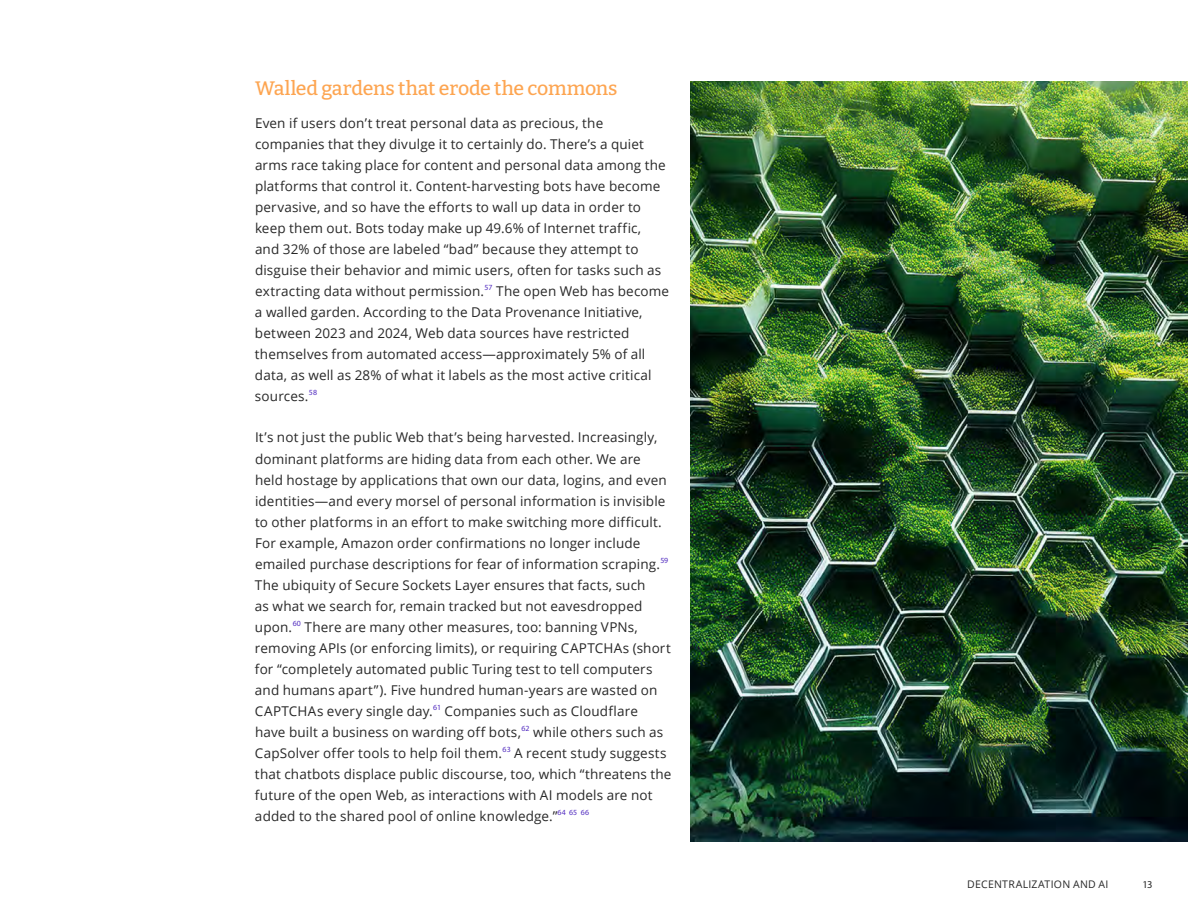
<style>
.page{position:relative;width:1188px;height:918px;background:#fff}
.page>*{position:absolute;margin:0;border:0;box-sizing:border-box;transform-origin:0 0}
.t1{font:100 19.5px "Bitter";letter-spacing:-.01em;color:#fda551}
.t2{font:13.5px/21px "Open Sans";letter-spacing:.01em;color:#282828}
.t3{font:10.5px "Open Sans";letter-spacing:.025em;color:#282828}
.t4{font:10.5px "Myriad Pro";color:#282828}
</style>
<div class="page">
<img style="left:690px;top:81px;width:498px;height:761px">
<h3 class="t1" style="left:255px;top:75px;width:364px">Walled gardens that erode the commons</h3>
<p class="t2" style="left:255px;top:112px;width:416px">Even if users don’t treat personal data as precious, the companies that they divulge it to certainly do. There’s a quiet arms race taking place for content and personal data among the platforms that control it. Content-harvesting bots have become pervasive, and so have the efforts to wall up data in order to keep them out. Bots today make up 49.6% of Internet traffic,<br>and 32% of those are labeled “bad” because they attempt to disguise their behavior and mimic users, often for tasks such as extracting data without permission.<sup>57</sup> The open Web has become a walled garden. According to the Data Provenance Initiative, between 2023 and 2024, Web data sources have restricted themselves from automated access—approximately 5% of all data, as well as 28% of what it labels as the most active critical sources.<sup>58</sup></p>
<p class="t2" style="left:255px;top:427px;width:418px">It’s not just the public Web that’s being harvested. Increasingly, dominant platforms are hiding data from each other. We are held hostage by applications that own our data, logins, and even identities—and every morsel of personal information is invisible to other platforms in an effort to make switching more difficult.<br>For example, Amazon order confirmations no longer include emailed purchase descriptions for fear of information scraping.<sup>59<br></sup>The ubiquity of Secure Sockets Layer ensures that facts, such<br>as what we search for, remain tracked but not eavesdropped upon.<sup>60</sup> There are many other measures, too: banning VPNs, removing APIs (or enforcing limits), or requiring CAPTCHAs (short for “completely automated public Turing test to tell computers and humans apart”). Five hundred human-years are wasted on CAPTCHAs every single day.<sup>61</sup> Companies such as Cloudflare have built a business on warding off bots,<sup>62</sup> while others such as CapSolver offer tools to help foil them.<sup>63</sup> A recent study suggests that chatbots displace public discourse, too, which “threatens the future of the open Web, as interactions with AI models are not added to the shared pool of online knowledge.”<sup>64</sup> <sup>65</sup> <sup>66</sup></p>
<p class="t3" style="left:967px;top:877px;width:143px">DECENTRALIZATION AND AI</p>
<p class="t4" style="left:1142px;top:878px;width:12px">13</p>
</div>
